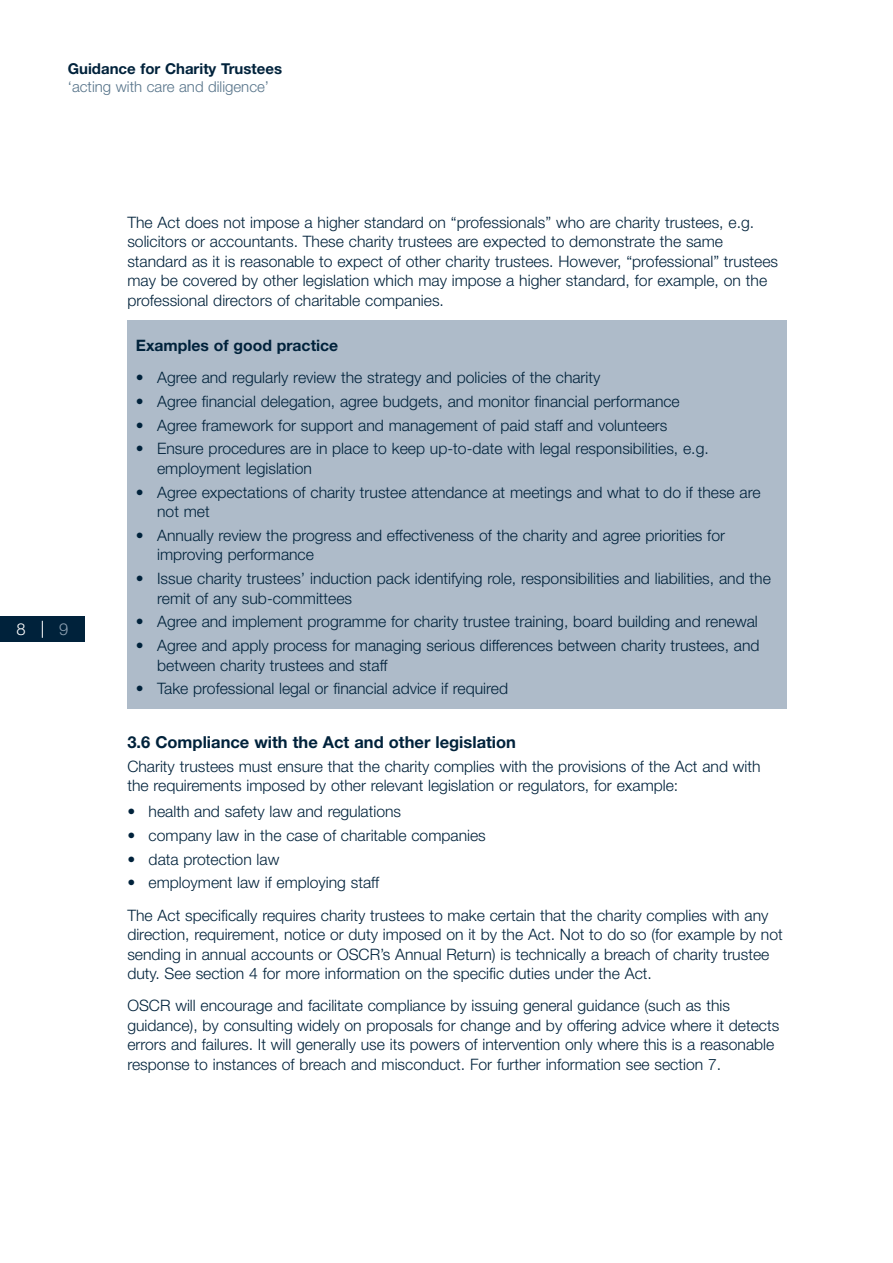
<style>
.page{position:relative;width:893px;height:1263px;background:#fff}
.page>*{position:absolute;margin:0;border:0;box-sizing:border-box;transform-origin:0 0}
.t1{font:700 16.5px "Helvetica Neue LT";color:#00223b}
.t2{font:300 16.5px "Helvetica Neue";color:#fff}
.t3{font:300 16.5px "Helvetica Neue";color:#8da0b1}
.t4{font:300 15.75px/19.5px "Helvetica Neue";color:#00223b}
.t5{font:700 15.75px "Helvetica Neue LT";color:#00223b}
.t6{font:300 15px "Helvetica Neue";color:#57748a}
.t7{font:700 15px "Helvetica Neue LT";color:#00223b}
</style>
<div class="page">
<div style="left:0;top:617px;width:85px;height:25px;background:#00223b"></div>
<svg style="left:42px;top:621px;width:1px;height:17px"></svg>
<div style="left:127px;top:320px;width:659px;height:388px;background:#aebbc9"></div>
<p class="t7" style="left:68px;top:64px;width:216px">Guidance for Charity Trustees</p>
<p class="t6" style="left:68px;top:82px;width:203px">‘acting with care and diligence’</p>
<p class="t2" style="left:16px;top:624px;width:11px">8</p>
<p class="t3" style="left:59px;top:624px;width:11px">9</p>
<p class="t4" style="left:127px;top:214px;width:652px">The Act does not impose a higher standard on “professionals” who are charity trustees, e.g. solicitors or accountants. These charity trustees are expected to demonstrate the same standard as it is reasonable to expect of other charity trustees. However, “professional” trustees may be covered by other legislation which may impose a higher standard, for example, on the professional directors of charitable companies.</p>
<p class="t5" style="left:136px;top:340px;width:204px">Examples of good practice</p>
<p class="t4" style="left:136px;top:369px;width:466px">• Agree and regularly review the strategy and policies of the charity</p>
<p class="t4" style="left:136px;top:393px;width:545px">• Agree financial delegation, agree budgets, and monitor financial performance</p>
<p class="t4" style="left:136px;top:417px;width:533px">• Agree framework for support and management of paid staff and volunteers</p>
<p class="t4" style="left:157px;top:440px;width:553px;text-indent:-21px">• Ensure procedures are in place to keep up-to-date with legal responsibilities, e.g. employment legislation</p>
<p class="t4" style="left:157px;top:484px;width:605px;text-indent:-21px">• Agree expectations of charity trustee attendance at meetings and what to do if these are not met</p>
<p class="t4" style="left:157px;top:527px;width:569px;text-indent:-21px">• Annually review the progress and effectiveness of the charity and agree priorities for improving performance</p>
<p class="t4" style="left:157px;top:570px;width:615px;text-indent:-21px">• Issue charity trustees’ induction pack identifying role, responsibilities and liabilities, and the remit of any sub-committees</p>
<p class="t4" style="left:136px;top:613px;width:623px">• Agree and implement programme for charity trustee training, board building and renewal</p>
<p class="t4" style="left:157px;top:637px;width:604px;text-indent:-21px">• Agree and apply process for managing serious differences between charity trustees, and between charity trustees and staff</p>
<p class="t4" style="left:136px;top:680px;width:374px">• Take professional legal or financial advice if required</p>
<p class="t1" style="left:127px;top:736px;width:390px">3.6 Compliance with the Act and other legislation</p>
<p class="t4" style="left:127px;top:758px;width:635px">Charity trustees must ensure that the charity complies with the provisions of the Act and with the requirements imposed by other relevant legislation or regulators, for example:</p>
<p class="t4" style="left:127px;top:803px;width:275px">• health and safety law and regulations</p>
<p class="t4" style="left:127px;top:827px;width:360px">• company law in the case of charitable companies</p>
<p class="t4" style="left:127px;top:851px;width:153px">• data protection law</p>
<p class="t4" style="left:127px;top:868px;width:642px;line-height:32.2px">• employment law if employing staff<br>The Act specifically requires charity trustees to make certain that the charity complies with any</p>
<p class="t4" style="left:127px;top:926px;width:657px">direction, requirement, notice or duty imposed on it by the Act. Not to do so (for example by not sending in annual accounts or OSCR’s Annual Return) is technically a breach of charity trustee duty. See section 4 for more information on the specific duties under the Act.</p>
<p class="t4" style="left:127px;top:997px;width:653px">OSCR will encourage and facilitate compliance by issuing general guidance (such as this guidance), by consulting widely on proposals for change and by offering advice where it detects errors and failures. It will generally use its powers of intervention only where this is a reasonable response to instances of breach and misconduct. For further information see section 7.</p>
</div>
